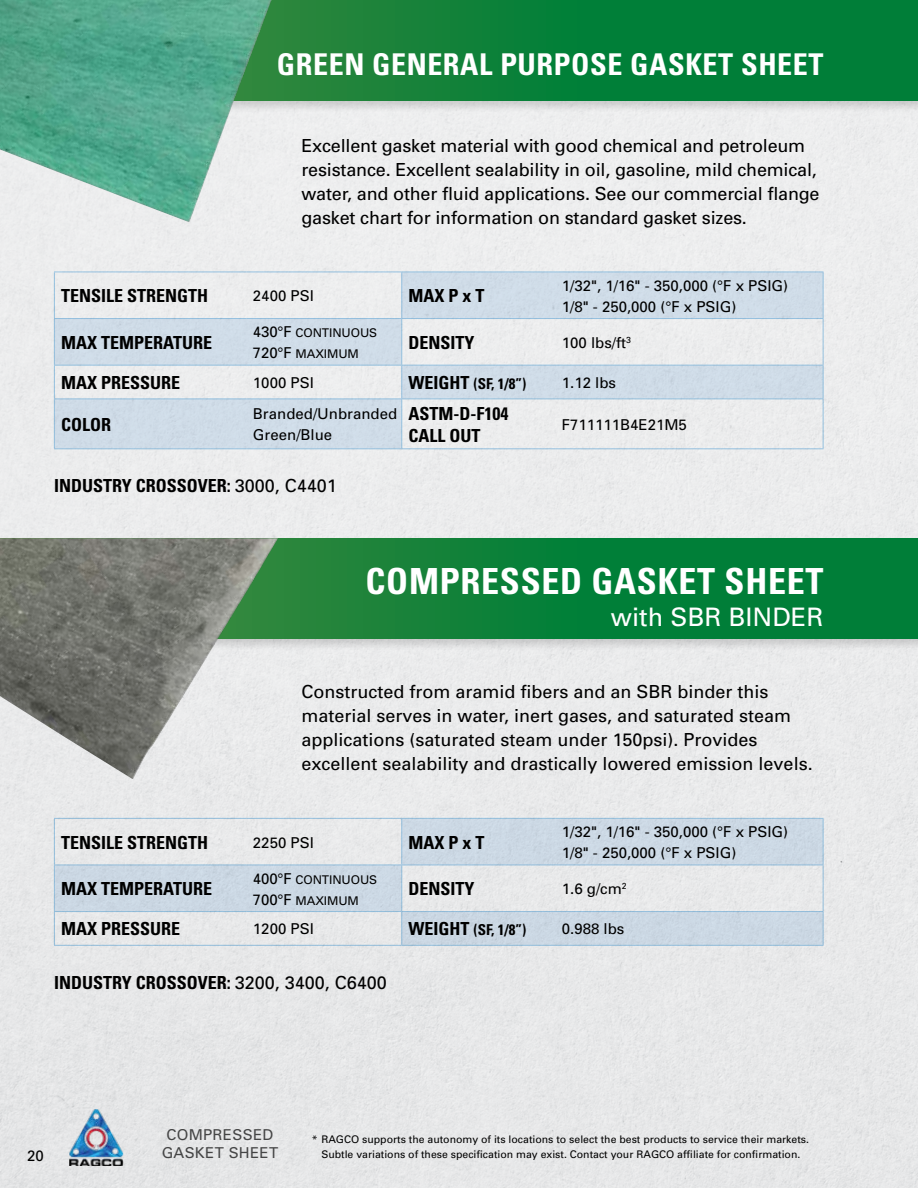
<style>
.page{position:relative;width:918px;height:1188px;background:#fff}
.page>*{position:absolute;margin:0;border:0;box-sizing:border-box;transform-origin:0 0}
.t1{font:700 condensed 36px "Univers";letter-spacing:.02em;color:#fff}
.t2{font:700 condensed 30px "Univers";letter-spacing:.02em;color:#fff}
.t3{font:25.5px "Univers";color:#fff}
.t4{font:18px/24px "Univers";letter-spacing:-.01em;color:#000}
.t5{font:700 condensed 18px/22.5px "Univers";color:#000}
.t6{font:15px/21px "Univers";color:#000}
.t7{font:700 condensed 15px "Univers";color:#000}
.t8{font:15px/18px "Univers";letter-spacing:.02em;color:#000;text-align:center}
.t9{font:12px/21px "Univers";letter-spacing:-.01em;color:#000}
.t10{font:10.5px/15px "Univers";color:#000;text-align:center}
.s1{font-size:15px}
.s2{font-size:18px}
.s3{font-weight:400;font-stretch:normal}
</style>
<div class="page">
<div style="left:0;top:113px;width:918px;height:1075px;background:#e9eaeb"></div>
<img style="left:69px;top:1109px;width:54px;height:57px">
<div style="left:0;top:0;width:918px;height:113px;background:#000;opacity:.15"></div>
<svg style="left:272px;top:0;width:646px;height:101px;background:#0a8038"></svg>
<svg style="left:55px;top:273px;width:768px;height:175px;background:#dde3ea"></svg>
<hr style="left:402px;top:272px;width:153px;height:1px;background:#9fceee">
<hr style="left:555px;top:272px;width:268px;height:1px;background:#9fceee">
<hr style="left:823px;top:272px;width:1px;height:46px;background:#9fceee">
<hr style="left:402px;top:318px;width:153px;height:1px;background:#9fceee">
<hr style="left:555px;top:318px;width:268px;height:1px;background:#9fceee">
<hr style="left:823px;top:319px;width:1px;height:46px;background:#9fceee">
<hr style="left:402px;top:365px;width:153px;height:1px;background:#9fceee">
<hr style="left:555px;top:365px;width:268px;height:1px;background:#9fceee">
<hr style="left:823px;top:366px;width:1px;height:33px;background:#9fceee">
<hr style="left:402px;top:399px;width:153px;height:1px;background:#9fceee">
<hr style="left:555px;top:399px;width:268px;height:1px;background:#9fceee">
<hr style="left:823px;top:399px;width:1px;height:49px;background:#9fceee">
<hr style="left:402px;top:448px;width:153px;height:1px;background:#9fceee">
<hr style="left:555px;top:448px;width:268px;height:1px;background:#9fceee">
<hr style="left:54px;top:272px;width:192px;height:1px;background:#9fceee">
<hr style="left:54px;top:272px;width:1px;height:46px;background:#9fceee">
<hr style="left:246px;top:272px;width:156px;height:1px;background:#9fceee">
<hr style="left:401px;top:272px;width:1px;height:46px;background:#9fceee">
<hr style="left:54px;top:318px;width:192px;height:1px;background:#9fceee">
<hr style="left:54px;top:319px;width:1px;height:46px;background:#9fceee">
<hr style="left:246px;top:318px;width:156px;height:1px;background:#9fceee">
<hr style="left:401px;top:319px;width:1px;height:46px;background:#9fceee">
<hr style="left:54px;top:365px;width:192px;height:1px;background:#9fceee">
<hr style="left:54px;top:366px;width:1px;height:33px;background:#9fceee">
<hr style="left:246px;top:365px;width:156px;height:1px;background:#9fceee">
<hr style="left:401px;top:366px;width:1px;height:33px;background:#9fceee">
<hr style="left:54px;top:399px;width:192px;height:1px;background:#9fceee">
<hr style="left:54px;top:399px;width:1px;height:49px;background:#9fceee">
<hr style="left:246px;top:399px;width:156px;height:1px;background:#9fceee">
<hr style="left:401px;top:399px;width:1px;height:49px;background:#9fceee">
<hr style="left:54px;top:448px;width:192px;height:1px;background:#9fceee">
<hr style="left:246px;top:448px;width:156px;height:1px;background:#9fceee">
<svg style="left:55px;top:819px;width:768px;height:126px;background:#d8dfe6"></svg>
<hr style="left:402px;top:818px;width:153px;height:1px;background:#9fceee">
<hr style="left:555px;top:818px;width:268px;height:1px;background:#9fceee">
<hr style="left:823px;top:819px;width:1px;height:46px;background:#9fceee">
<hr style="left:402px;top:865px;width:153px;height:1px;background:#9fceee">
<hr style="left:555px;top:865px;width:268px;height:1px;background:#9fceee">
<hr style="left:823px;top:865px;width:1px;height:46px;background:#9fceee">
<hr style="left:402px;top:911px;width:153px;height:1px;background:#9fceee">
<hr style="left:555px;top:911px;width:268px;height:1px;background:#9fceee">
<hr style="left:823px;top:912px;width:1px;height:33px;background:#9fceee">
<hr style="left:402px;top:945px;width:153px;height:1px;background:#9fceee">
<hr style="left:555px;top:945px;width:268px;height:1px;background:#9fceee">
<hr style="left:54px;top:818px;width:192px;height:1px;background:#9fceee">
<hr style="left:54px;top:819px;width:1px;height:46px;background:#9fceee">
<hr style="left:246px;top:818px;width:156px;height:1px;background:#9fceee">
<hr style="left:401px;top:819px;width:1px;height:46px;background:#9fceee">
<hr style="left:54px;top:865px;width:192px;height:1px;background:#9fceee">
<hr style="left:54px;top:865px;width:1px;height:46px;background:#9fceee">
<hr style="left:246px;top:865px;width:156px;height:1px;background:#9fceee">
<hr style="left:401px;top:865px;width:1px;height:46px;background:#9fceee">
<hr style="left:54px;top:911px;width:192px;height:1px;background:#9fceee">
<hr style="left:54px;top:912px;width:1px;height:33px;background:#9fceee">
<hr style="left:246px;top:911px;width:156px;height:1px;background:#9fceee">
<hr style="left:401px;top:912px;width:1px;height:33px;background:#9fceee">
<hr style="left:54px;top:945px;width:192px;height:1px;background:#9fceee">
<hr style="left:246px;top:945px;width:156px;height:1px;background:#9fceee">
<div style="left:0;top:535px;width:918px;height:116px;background:#000;opacity:.15"></div>
<svg style="left:278px;top:538px;width:640px;height:101px;background:#0a8038"></svg>
<img style="left:0;top:0;width:272px;height:223px">
<img style="left:0;top:538px;width:278px;height:242px">
<h2 class="t2" style="left:277px;top:46px;width:548px">GREEN GENERAL PURPOSE GASKET SHEET</h2>
<p class="t4" style="left:302px;top:133px;width:520px">Excellent gasket material with good chemical and petroleum resistance. Excellent sealability in oil, gasoline, mild chemical, water, and other fluid applications. See our commercial flange gasket chart for information on standard gasket sizes.</p>
<p class="t5" style="left:61px;top:284px;width:149px">TENSILE STRENGTH</p>
<p class="t6" style="left:253px;top:285px;width:62px">2400 PSI</p>
<p class="t5" style="left:409px;top:284px;width:77px">MAX P x T</p>
<p class="t6" style="left:562px;top:275px;width:228px">1/32", 1/16" - 350,000 (°F x PSIG)<br>1/8" - 250,000 (°F x PSIG)</p>
<p class="t5" style="left:61px;top:331px;width:152px">MAX TEMPERATURE</p>
<p class="t9" style="left:253px;top:322px;width:126px"><span class="s1">430°F</span> CONTINUOUS<br><span class="s1">720°F</span> MAXIMUM</p>
<p class="t5" style="left:409px;top:331px;width:68px">DENSITY</p>
<p class="t6" style="left:562px;top:332px;width:71px">100 lbs/ft<sup>3</sup></p>
<p class="t5" style="left:61px;top:371px;width:121px">MAX PRESSURE</p>
<p class="t6" style="left:253px;top:372px;width:62px">1000 PSI</p>
<p class="t7" style="left:409px;top:374px;width:119px"><span class="s2">WEIGHT</span> (SF, 1/8”)</p>
<p class="t6" style="left:562px;top:372px;width:56px">1.12 lbs</p>
<p class="t5" style="left:61px;top:413px;width:52px">COLOR</p>
<p class="t6" style="left:253px;top:403px;width:146px">Branded/Unbranded<br>Green/Blue</p>
<p class="t5" style="left:409px;top:402px;width:101px">ASTM-D-F104<br>CALL OUT</p>
<p class="t6" style="left:562px;top:414px;width:127px">F711111B4E21M5</p>
<p class="t5" style="left:54px;top:474px;width:284px">INDUSTRY CROSSOVER: <span class="s3">3000, C4401</span></p>
<h1 class="t1" style="left:366px;top:560px;width:459px">COMPRESSED GASKET SHEET</h1>
<h3 class="t3" style="left:611px;top:601px;width:214px">with SBR BINDER</h3>
<p class="t4" style="left:302px;top:679px;width:513px">Constructed from aramid fibers and an SBR binder this material serves in water, inert gases, and saturated steam applications (saturated steam under 150psi). Provides excellent sealability and drastically lowered emission levels.</p>
<p class="t5" style="left:61px;top:831px;width:149px">TENSILE STRENGTH</p>
<p class="t6" style="left:253px;top:832px;width:62px">2250 PSI</p>
<p class="t5" style="left:409px;top:831px;width:77px">MAX P x T</p>
<p class="t6" style="left:562px;top:821px;width:228px">1/32", 1/16" - 350,000 (°F x PSIG)<br>1/8" - 250,000 (°F x PSIG)</p>
<p class="t5" style="left:61px;top:877px;width:152px">MAX TEMPERATURE</p>
<p class="t9" style="left:253px;top:869px;width:126px"><span class="s1">400°F</span> CONTINUOUS<br><span class="s1">700°F</span> MAXIMUM</p>
<p class="t5" style="left:409px;top:877px;width:68px">DENSITY</p>
<p class="t6" style="left:562px;top:878px;width:66px">1.6 g/cm<sup>2</sup></p>
<p class="t5" style="left:61px;top:917px;width:121px">MAX PRESSURE</p>
<p class="t6" style="left:253px;top:918px;width:62px">1200 PSI</p>
<p class="t7" style="left:409px;top:921px;width:119px"><span class="s2">WEIGHT</span> (SF, 1/8”)</p>
<p class="t6" style="left:562px;top:918px;width:64px">0.988 lbs</p>
<p class="t5" style="left:54px;top:971px;width:334px">INDUSTRY CROSSOVER: <span class="s3">3200, 3400, C6400</span></p>
<p class="t6" style="left:27px;top:1145px;width:18px">20</p>
<p class="t8" style="left:162px;top:1126px;width:118px">COMPRESSED<br>GASKET SHEET</p>
<p class="t10" style="left:312px;top:1131px;width:499px">* RAGCO supports the autonomy of its locations to select the best products to service their markets.<br>Subtle variations of these specification may exist. Contact your RAGCO affiliate for confirmation.</p>
</div>
